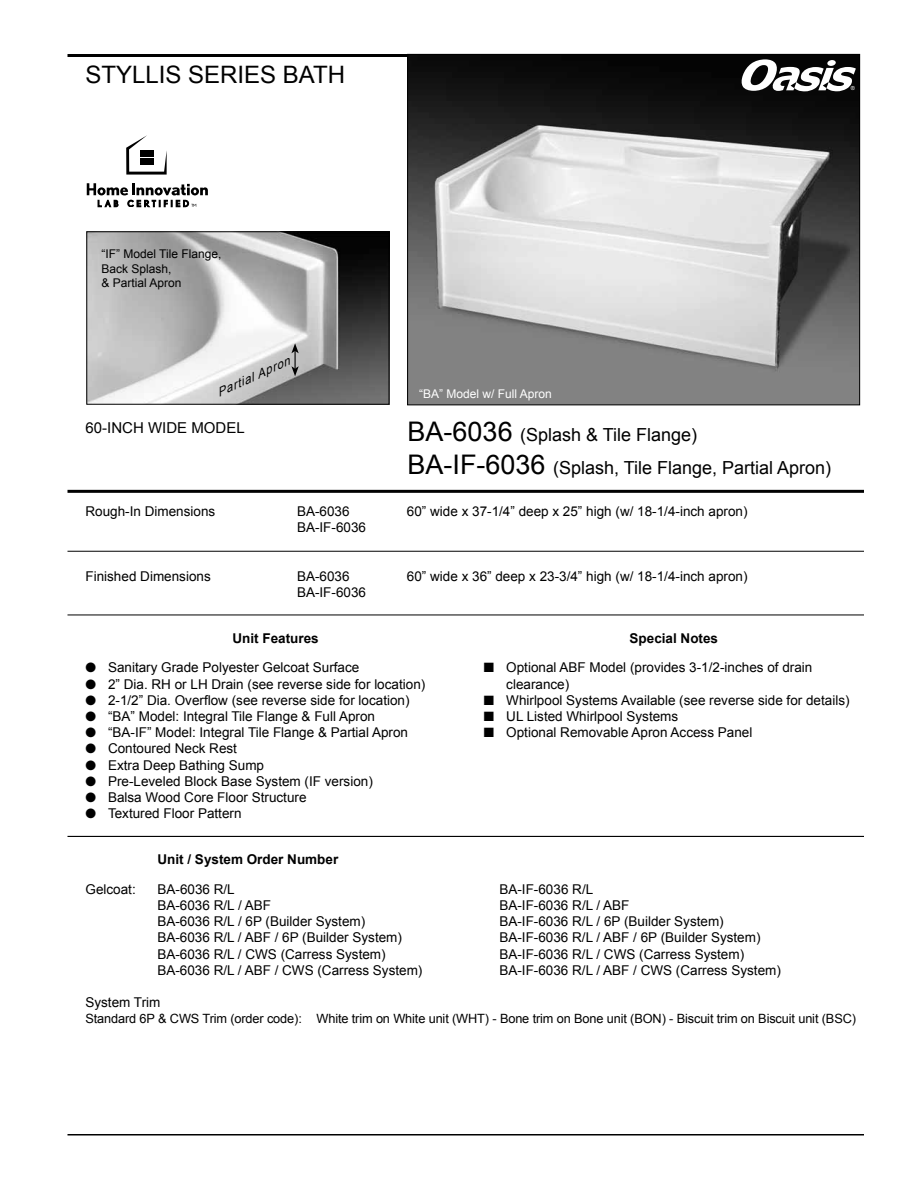
<style>
.page{position:relative;width:918px;height:1188px;background:#fff}
.page>*{position:absolute;margin:0;border:0;box-sizing:border-box;transform-origin:0 0}
.t1{font:24px "Arial";color:#000}
.t2{font:18px/32.4px "Arial";color:#000}
.t3{font:15px "Arial";color:#000}
.t4{font:13.5px/16.2px "Arial";color:#000}
.t5{font:700 13.5px "Arial";color:#000}
.t6{font:12.75px "Arial";letter-spacing:-.01em;color:#000}
.t7{font:12px/14.4px "Arial";color:#000}
.t8{font:12px "Arial";color:#fff}
.t9{font:italic 12px "Arial";color:#000}
.t10{font:5.55px "Arial";color:#fff}
.s1{font-size:27px}
</style>
<div class="page">
<hr style="left:68px;top:836px;width:796px;height:1px;background:#000">
<hr style="left:68px;top:490px;width:796px;height:3px;background:#000">
<hr style="left:68px;top:615px;width:796px;height:1px;background:#000">
<img style="left:409px;top:56px;width:449px;height:347px">
<div style="left:407px;top:54px;width:453px;height:351px;border:1px solid #000"></div>
<hr style="left:68px;top:551px;width:796px;height:1px;background:#000">
<svg style="left:126px;top:135px;width:41px;height:40px"></svg>
<div style="left:140px;top:150px;width:6px;height:7px;background:#000"></div>
<div style="left:148px;top:150px;width:6px;height:7px;background:#000"></div>
<div style="left:140px;top:158px;width:6px;height:7px;background:#000"></div>
<div style="left:148px;top:158px;width:6px;height:7px;background:#000"></div>
<svg style="left:87px;top:183px;width:121px;height:24px"></svg>
<img style="left:88px;top:233px;width:299px;height:170px">
<div style="left:86px;top:231px;width:303px;height:174px;border:1px solid #000"></div>
<svg style="left:291px;top:343px;width:8px;height:33px"></svg>
<hr style="left:68px;top:1134px;width:796px;height:2px;background:#000">
<hr style="left:68px;top:54px;width:340px;height:3px;background:#000">
<svg style="left:742px;top:59px;width:114px;height:32px"></svg>
<h1 class="t1" style="left:86px;top:59px;width:261px">STYLLIS SERIES BATH</h1>
<p class="t10" style="left:851px;top:85px;width:6px">®</p>
<p class="t7" style="left:101px;top:247px;width:122px">“IF” Model Tile Flange,<br>Back Splash,<br>&amp; Partial Apron</p>
<p class="t9" style="left:214px;top:386px;width:80px;rotate:-25deg">Partial Apron</p>
<p class="t3" style="left:86px;top:418px;width:161px">60-INCH WIDE MODEL</p>
<p class="t4" style="left:86px;top:503px;width:131px">Rough-In Dimensions</p>
<p class="t4" style="left:297px;top:503px;width:71px">BA-6036<br>BA-IF-6036</p>
<p class="t4" style="left:86px;top:568px;width:127px">Finished Dimensions</p>
<p class="t4" style="left:297px;top:568px;width:71px">BA-6036<br>BA-IF-6036</p>
<p class="t8" style="left:419px;top:385px;width:134px">“BA” Model w/ Full Apron</p>
<h2 class="t2" style="left:408px;top:419px;width:425px"><span class="s1">BA-6036</span> (Splash &amp; Tile Flange)<br><span class="s1">BA-IF-6036</span> (Splash, Tile Flange, Partial Apron)</h2>
<p class="t4" style="left:407px;top:503px;width:342px">60” wide x 37-1/4” deep x 25” high (w/ 18-1/4-inch apron)</p>
<p class="t4" style="left:407px;top:568px;width:342px">60” wide x 36” deep x 23-3/4” high (w/ 18-1/4-inch apron)</p>
<p class="t5" style="left:233px;top:629px;width:88px">Unit Features</p>
<p class="t4" style="left:86px;top:660px;width:275px">● Sanitary Grade Polyester Gelcoat Surface</p>
<p class="t4" style="left:86px;top:676px;width:341px">● 2” Dia. RH or LH Drain (see reverse side for location)</p>
<p class="t4" style="left:86px;top:692px;width:326px">● 2-1/2” Dia. Overflow (see reverse side for location)</p>
<p class="t4" style="left:86px;top:708px;width:291px">● “BA” Model: Integral Tile Flange &amp; Full Apron</p>
<p class="t4" style="left:86px;top:724px;width:324px">● “BA-IF” Model: Integral Tile Flange &amp; Partial Apron</p>
<p class="t4" style="left:86px;top:741px;width:153px">● Contoured Neck Rest</p>
<p class="t4" style="left:86px;top:757px;width:180px">● Extra Deep Bathing Sump</p>
<p class="t4" style="left:86px;top:773px;width:289px">● Pre-Leveled Block Base System (IF version)</p>
<p class="t4" style="left:86px;top:789px;width:223px">● Balsa Wood Core Floor Structure</p>
<p class="t4" style="left:86px;top:805px;width:158px">● Textured Floor Pattern</p>
<p class="t5" style="left:157px;top:850px;width:182px">Unit / System Order Number</p>
<p class="t5" style="left:630px;top:629px;width:90px">Special Notes</p>
<p class="t4" style="left:506px;top:660px;width:308px;text-indent:-23px">■ Optional ABF Model (provides 3-1/2-inches of drain clearance)</p>
<p class="t4" style="left:484px;top:692px;width:367px">■ Whirlpool Systems Available (see reverse side for details)</p>
<p class="t4" style="left:484px;top:708px;width:196px">■ UL Listed Whirlpool Systems</p>
<p class="t4" style="left:484px;top:724px;width:270px">■ Optional Removable Apron Access Panel</p>
<p class="t4" style="left:86px;top:881px;width:52px">Gelcoat:</p>
<p class="t4" style="left:157px;top:881px;width:79px">BA-6036 R/L</p>
<p class="t4" style="left:499px;top:881px;width:95px">BA-IF-6036 R/L</p>
<p class="t4" style="left:157px;top:897px;width:115px">BA-6036 R/L / ABF</p>
<p class="t4" style="left:499px;top:897px;width:132px">BA-IF-6036 R/L / ABF</p>
<p class="t4" style="left:157px;top:914px;width:209px">BA-6036 R/L / 6P (Builder System)</p>
<p class="t4" style="left:499px;top:914px;width:226px">BA-IF-6036 R/L / 6P (Builder System)</p>
<p class="t4" style="left:157px;top:930px;width:246px">BA-6036 R/L / ABF / 6P (Builder System)</p>
<p class="t4" style="left:499px;top:930px;width:263px">BA-IF-6036 R/L / ABF / 6P (Builder System)</p>
<p class="t4" style="left:157px;top:946px;width:230px">BA-6036 R/L / CWS (Carress System)</p>
<p class="t4" style="left:499px;top:946px;width:246px">BA-IF-6036 R/L / CWS (Carress System)</p>
<p class="t4" style="left:157px;top:962px;width:267px">BA-6036 R/L / ABF / CWS (Carress System)</p>
<p class="t4" style="left:499px;top:962px;width:283px">BA-IF-6036 R/L / ABF / CWS (Carress System)</p>
<p class="t4" style="left:85px;top:995px;width:77px">System Trim</p>
<p class="t6" style="left:86px;top:1010px;width:772px">Standard 6P &amp; CWS Trim (order code): White trim on White unit (WHT) - Bone trim on Bone unit (BON) - Biscuit trim on Biscuit unit (BSC)</p>
</div>
